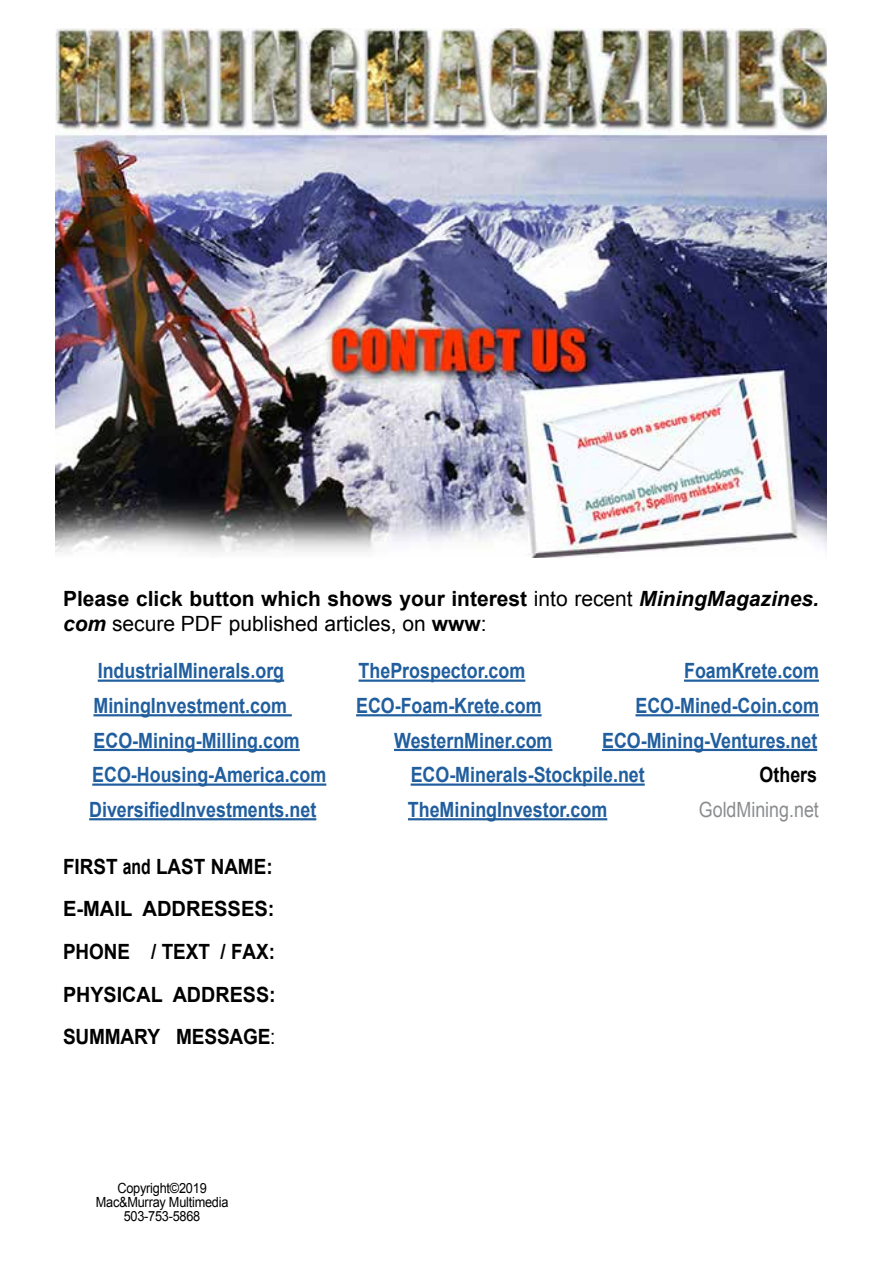
<style>
.page{position:relative;width:882px;height:1262px;background:#fff}
.page>*{position:absolute;margin:0;border:0;box-sizing:border-box;transform-origin:0 0}
.t1{font:700 21px "Arial";color:#215e9e;scale:.85 1}
.t2{font:700 21px/25.2px "Arial";color:#000}
.t3{font:700 21px/42.7px "Arial";color:#000;scale:.9 1}
.t4{font:21px "Arial";color:#8a8c8e;scale:.85 1}
.t5{font:700 21px "Arial";color:#000;scale:.85 1}
.t6{font:14px/14px "Arial";letter-spacing:-.02em;color:#000;text-align:center;scale:.91 1}
.s1{font-weight:400}
.s2{font-style:italic}
</style>
<div class="page">
<hr style="left:98px;top:679px;width:186px;height:3px;background:#215e9e">
<hr style="left:359px;top:679px;width:166px;height:3px;background:#215e9e">
<hr style="left:684px;top:679px;width:135px;height:3px;background:#215e9e">
<hr style="left:93px;top:714px;width:199px;height:2px;background:#215e9e">
<hr style="left:356px;top:714px;width:186px;height:2px;background:#215e9e">
<hr style="left:636px;top:714px;width:183px;height:2px;background:#215e9e">
<hr style="left:94px;top:749px;width:206px;height:2px;background:#215e9e">
<hr style="left:394px;top:749px;width:158px;height:2px;background:#215e9e">
<hr style="left:602px;top:749px;width:215px;height:2px;background:#215e9e">
<hr style="left:92px;top:783px;width:234px;height:3px;background:#215e9e">
<hr style="left:411px;top:783px;width:234px;height:3px;background:#215e9e">
<hr style="left:89px;top:818px;width:227px;height:2px;background:#215e9e">
<hr style="left:408px;top:818px;width:199px;height:2px;background:#215e9e">
<img style="left:55px;top:29px;width:772px;height:529px">
<p class="t2" style="left:63px;top:587px;width:758px">Please click button which shows your interest <span class="s1">into recent</span> <span class="s2">MiningMagazines. com</span> <span class="s1">secure PDF published articles, on</span> www<span class="s1">:</span></p>
<p class="t1" style="left:98px;top:657px;width:221px">IndustrialMinerals.org</p>
<p class="t1" style="left:359px;top:657px;width:198px">TheProspector.com</p>
<p class="t1" style="left:684px;top:657px;width:160px">FoamKrete.com</p>
<p class="t1" style="left:93px;top:692px;width:229px">MiningInvestment.com</p>
<p class="t1" style="left:356px;top:692px;width:220px">ECO-Foam-Krete.com</p>
<p class="t1" style="left:636px;top:692px;width:217px">ECO-Mined-Coin.com</p>
<p class="t1" style="left:94px;top:726px;width:244px">ECO-Mining-Milling.com</p>
<p class="t1" style="left:394px;top:726px;width:188px">WesternMiner.com</p>
<p class="t1" style="left:602px;top:726px;width:255px">ECO-Mining-Ventures.net</p>
<p class="t1" style="left:92px;top:761px;width:277px">ECO-Housing-America.com</p>
<p class="t1" style="left:411px;top:761px;width:277px">ECO-Minerals-Stockpile.net</p>
<p class="t5" style="left:760px;top:761px;width:69px">Others</p>
<p class="t1" style="left:89px;top:796px;width:269px">DiversifiedInvestments.net</p>
<p class="t1" style="left:408px;top:796px;width:236px">TheMiningInvestor.com</p>
<p class="t4" style="left:699px;top:796px;width:143px">GoldMining.net</p>
<p class="t3" style="left:63px;top:846px;width:238px">FIRST and LAST NAME:<br>E-MAIL ADDRESSES:<br>PHONE / TEXT / FAX:<br>PHYSICAL ADDRESS:<br>SUMMARY MESSAGE<span class="s1">:</span></p>
<p class="t6" style="left:96px;top:1181px;width:147px">Copyright©2019<br>Mac&amp;Murray Multimedia<br>503-753-5868</p>
</div>
